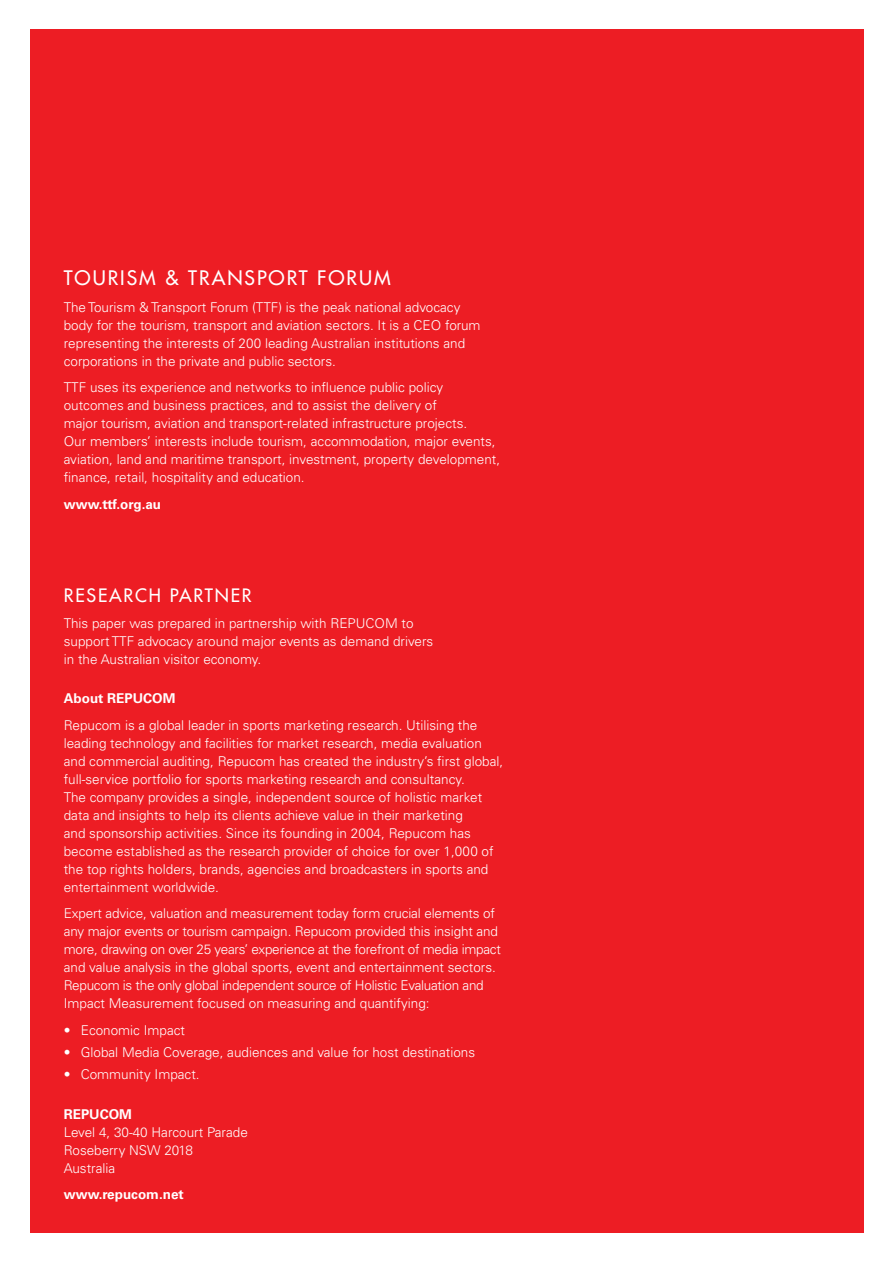
<style>
.page{position:relative;width:893px;height:1263px;background:#fff}
.page>*{position:absolute;margin:0;border:0;box-sizing:border-box;transform-origin:0 0}
.t1{font:500 19.5px "Futura CE";letter-spacing:.1em;color:#fff}
.t2{font:500 18px "Futura CE";letter-spacing:.1em;color:#fff}
.t3{font:300 13.5px/18px "Univers";color:#fff}
.t4{font:700 13.5px "Univers CE";color:#fff}
</style>
<div class="page">
<div style="left:30px;top:30px;width:833px;height:1203px;background:#ed1d24"></div>
<h1 class="t1" style="left:64px;top:264px;width:328px">TOURISM &amp; TRANSPORT FORUM</h1>
<p class="t3" style="left:64px;top:298px;width:418px">The Tourism &amp; Transport Forum (TTF) is the peak national advocacy body for the tourism, transport and aviation sectors. It is a CEO forum representing the interests of 200 leading Australian institutions and corporations in the private and public sectors.</p>
<p class="t3" style="left:64px;top:378px;width:438px">TTF uses its experience and networks to influence public policy outcomes and business practices, and to assist the delivery of<br>major tourism, aviation and transport-related infrastructure projects.<br>Our members’ interests include tourism, accommodation, major events, aviation, land and maritime transport, investment, property development, finance, retail, hospitality and education.</p>
<p class="t4" style="left:64px;top:496px;width:99px">www.ttf.org.au</p>
<h2 class="t2" style="left:64px;top:582px;width:189px">RESEARCH PARTNER</h2>
<p class="t3" style="left:64px;top:614px;width:371px">This paper was prepared in partnership with REPUCOM to support TTF advocacy around major events as demand drivers in the Australian visitor economy.</p>
<p class="t4" style="left:64px;top:691px;width:113px">About REPUCOM</p>
<p class="t3" style="left:64px;top:716px;width:441px">Repucom is a global leader in sports marketing research. Utilising the leading technology and facilities for market research, media evaluation and commercial auditing, Repucom has created the industry’s first global, full-service portfolio for sports marketing research and consultancy.<br>The company provides a single, independent source of holistic market data and insights to help its clients achieve value in their marketing<br>and sponsorship activities. Since its founding in 2004, Repucom has become established as the research provider of choice for over 1,000 of the top rights holders, brands, agencies and broadcasters in sports and entertainment worldwide.</p>
<p class="t3" style="left:64px;top:904px;width:439px">Expert advice, valuation and measurement today form crucial elements of any major events or tourism campaign. Repucom provided this insight and more, drawing on over 25 years’ experience at the forefront of media impact and value analysis in the global sports, event and entertainment sectors.<br>Repucom is the only global independent source of Holistic Evaluation and Impact Measurement focused on measuring and quantifying:</p>
<p class="t3" style="left:64px;top:1021px;width:123px">• Economic Impact</p>
<p class="t3" style="left:64px;top:1043px;width:413px">• Global Media Coverage, audiences and value for host destinations</p>
<p class="t3" style="left:64px;top:1065px;width:137px">• Community Impact.</p>
<p class="t4" style="left:64px;top:1106px;width:70px">REPUCOM</p>
<p class="t3" style="left:64px;top:1123px;width:186px">Level 4, 30-40 Harcourt Parade<br>Roseberry NSW 2018<br>Australia</p>
<p class="t4" style="left:64px;top:1186px;width:122px">www.repucom.net</p>
</div>
